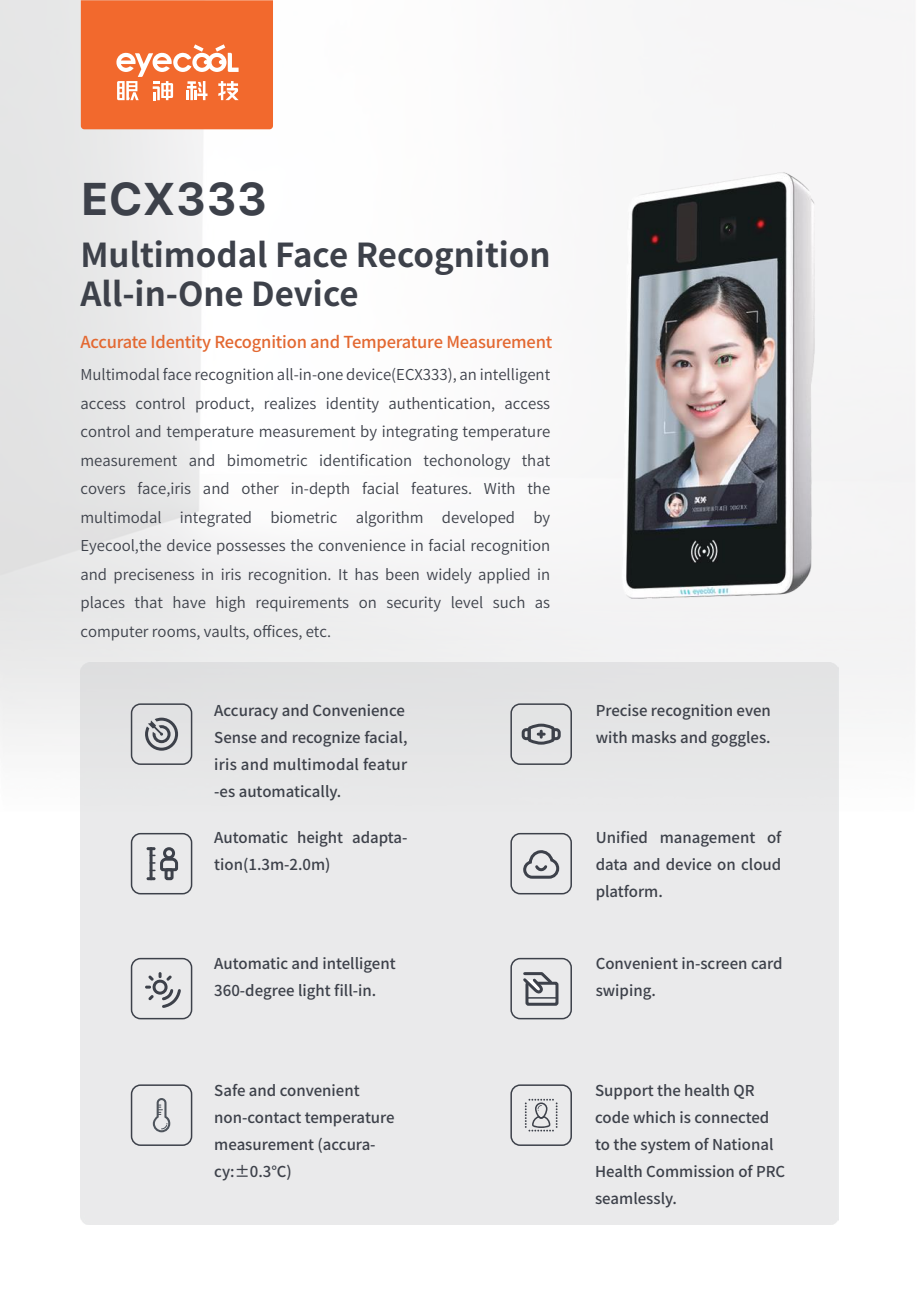
<style>
.page{position:relative;width:919px;height:1289px;background:#fff}
.page>*{position:absolute;margin:0;border:0;box-sizing:border-box;transform-origin:0 0}
.t1{font:700 45.6px "Galvji";color:#3d414a}
.t2{font:700 33px/39.6px "Source Han Sans CN";color:#3d414a}
.t3{font:500 16.5px "Source Han Sans CN";letter-spacing:-.01em;color:#e36831}
.t4{font:15px/28.5px "Source Han Sans CN";color:#3d414a;text-align:justify}
.t5{font:500 15px/27px "Source Han Sans CN";color:#3d414a}
</style>
<div class="page">
<svg style="left:81px;top:0;width:192px;height:129px"></svg>
<img style="left:622px;top:172px;width:193px;height:426px">
<div style="left:81px;top:662px;width:757px;height:562px;background:#eaeaeb"></div>
<div style="left:131px;top:703px;width:61px;height:62px;border:2px solid #3d414a;border-radius:9px"></div>
<svg style="left:145px;top:717px;width:33px;height:33px"></svg>
<div style="left:510px;top:703px;width:62px;height:62px;border:2px solid #3d414a;border-radius:9px"></div>
<svg style="left:519px;top:722px;width:44px;height:24px"></svg>
<div style="left:131px;top:833px;width:61px;height:61px;border:2px solid #3d414a;border-radius:9px"></div>
<svg style="left:146px;top:847px;width:33px;height:33px"></svg>
<div style="left:164px;top:868px;width:9px;height:12px;border:3px solid #3d414a;border-radius:2px"></div>
<div style="left:510px;top:833px;width:62px;height:61px;border:2px solid #3d414a;border-radius:9px"></div>
<svg style="left:521px;top:847px;width:39px;height:33px"></svg>
<div style="left:131px;top:957px;width:61px;height:62px;border:2px solid #3d414a;border-radius:9px"></div>
<svg style="left:145px;top:972px;width:38px;height:37px"></svg>
<div style="left:510px;top:957px;width:62px;height:62px;border:2px solid #3d414a;border-radius:9px"></div>
<div style="left:525px;top:981px;width:33px;height:24px;border:3px solid #3d414a;border-radius:2px"></div>
<hr style="left:527px;top:997px;width:30px;height:1px;background:#3d414a">
<svg style="left:520px;top:970px;width:34px;height:26px"></svg>
<div style="left:131px;top:1084px;width:61px;height:61px;border:2px solid #3d414a;border-radius:9px"></div>
<svg style="left:153px;top:1097px;width:17px;height:35px"></svg>
<div style="left:510px;top:1084px;width:62px;height:61px;border:2px solid #3d414a;border-radius:9px"></div>
<svg style="left:525px;top:1098px;width:32px;height:33px"></svg>
<h1 class="t1" style="left:80px;top:171px;width:188px">ECX333</h1>
<h2 class="t2" style="left:80px;top:236px;width:472px">Multimodal Face Recognition<br>All-in-One Device</h2>
<p class="t3" style="left:80px;top:333px;width:473px">Accurate Identity Recognition and Temperature Measurement</p>
<p class="t4" style="left:80px;top:361px;width:471px">Multimodal face recognition all-in-one device(ECX333), an intelligent access control product, realizes identity authentication, access control and temperature measurement by integrating temperature measurement and bimometric identification techonology that covers face,iris and other in-depth facial features. With the multimodal integrated biometric algorithm developed by Eyecool,the device possesses the convenience in facial recognition and preciseness in iris recognition. It has been widely applied in places that have high requirements on security level such as computer rooms, vaults, offices, etc.</p>
<p class="t5" style="left:214px;top:697px;width:195px">Accuracy and Convenience<br>Sense and recognize facial, iris and multimodal featur -es automatically.</p>
<p class="t5" style="left:595px;top:697px;width:177px">Precise recognition even with masks and goggles.</p>
<p class="t5" style="left:214px;top:824px;width:195px">Automatic height adapta&shy;tion(1.3m-2.0m)</p>
<p class="t5" style="left:595px;top:824px;width:187px;text-align:justify">Unified management of data and device on cloud platform.</p>
<p class="t5" style="left:214px;top:949px;width:183px">Automatic and intelligent<br>360-degree light fill-in.</p>
<p class="t5" style="left:595px;top:950px;width:188px">Convenient in-screen card swiping.</p>
<p class="t5" style="left:214px;top:1077px;width:182px">Safe and convenient non-contact temperature measurement (accura&shy;cy:±0.3℃)</p>
<p class="t5" style="left:595px;top:1077px;width:192px">Support the health QR code which is connected to the system of National<br>Health Commission of PRC seamlessly.</p>
</div>
